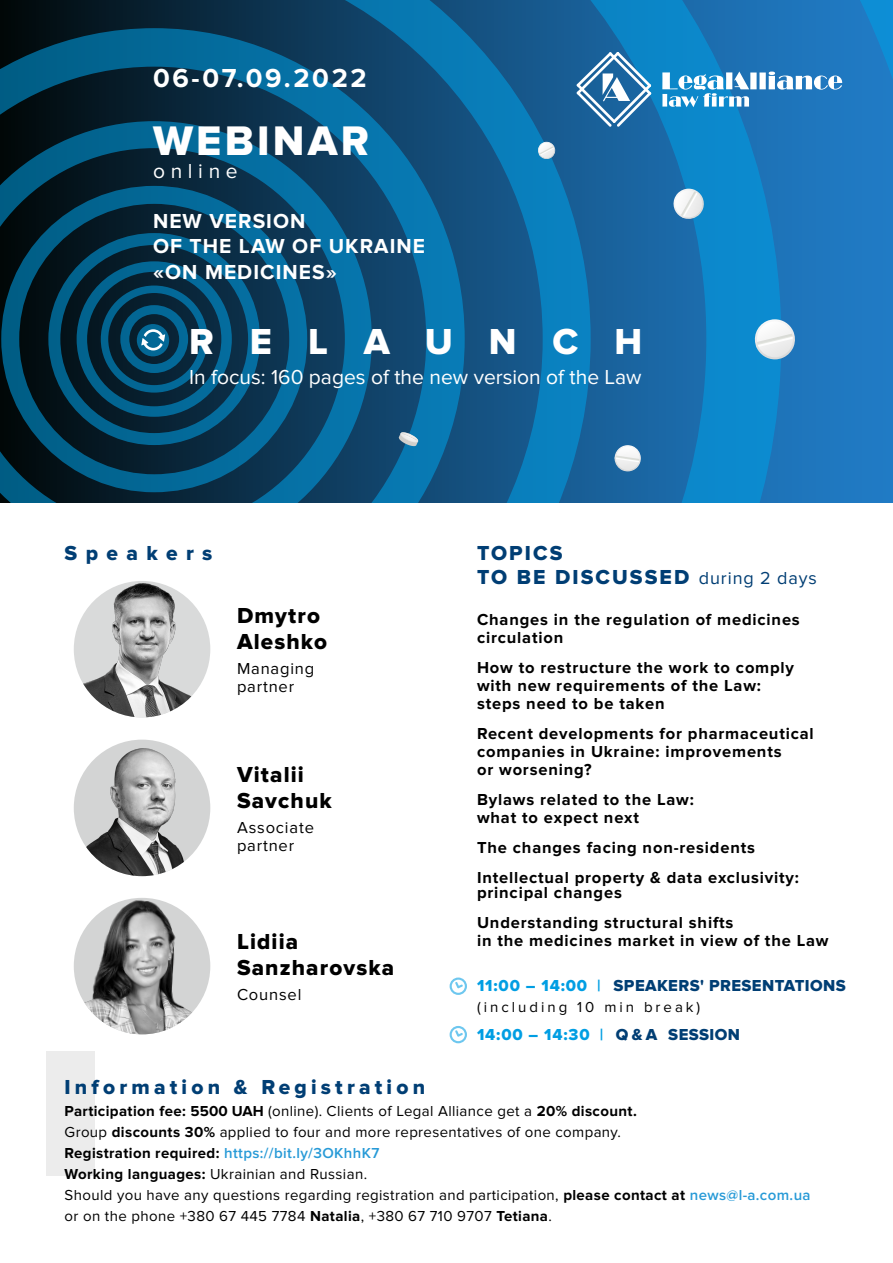
<style>
.page{position:relative;width:893px;height:1263px;background:#fff}
.page>*{position:absolute;margin:0;border:0;box-sizing:border-box;transform-origin:0 0}
.t1{font:42.9px "Proxima Nova Extrabld";letter-spacing:.075em;color:#fff}
.t2{font:37.5px "Proxima Nova Extrabld";letter-spacing:.96em;color:#fff}
.t3{font:700 27px "Proxima Nova";letter-spacing:.1em;color:#fff}
.t4{font:22.5px/25.5px "Proxima Nova Extrabld";letter-spacing:.05em;color:#000}
.t5{font:21px "Proxima Nova";color:#fff}
.t6{font:700 21px/25.5px "Proxima Nova";letter-spacing:.05em;color:#fff}
.t7{font:21px/24px "Proxima Nova Extrabld";letter-spacing:.1em;color:#003e74}
.t8{font:21px "Proxima Nova Extrabld";letter-spacing:.2em;color:#003e74}
.t9{font:21px "Proxima Nova Extrabld";letter-spacing:.4em;color:#003e74}
.t10{font:700 16.5px/18px "Proxima Nova";letter-spacing:.05em;color:#000}
.t11{font:16.5px/18px "Proxima Nova";letter-spacing:.05em;color:#000}
.t12{font:16.5px "Proxima Nova Extrabld";letter-spacing:.025em;color:#003e74}
.t13{font:16.5px "Proxima Nova Extrabld";letter-spacing:.025em;color:#009ee3}
.t14{font:15px/21px "Proxima Nova";letter-spacing:.025em;color:#000}
.t15{font:15px "Proxima Nova";letter-spacing:.2em;color:#000}
.s1{font-family:"Proxima Nova";font-size:18px}
.s2{color:#009ee3}
.s3{font-family:"Proxima Nova";font-weight:700;color:#009ee3}
.s4{font-family:"Proxima Nova";font-weight:700}
.s5{color:#003e74}
.s6{font-weight:700}
.s7{font-weight:600;color:#279ad7}
</style>
<div class="page">
<div style="left:47px;top:1052px;width:48px;height:124px;background:#ececec"></div>
<img style="left:74px;top:898px;width:136px;height:136px;border-radius:68px">
<img style="left:74px;top:581px;width:136px;height:136px;border-radius:68px">
<img style="left:74px;top:740px;width:136px;height:136px;border-radius:68px">
<svg style="left:450px;top:977px;width:17px;height:18px"></svg>
<svg style="left:450px;top:1026px;width:17px;height:17px"></svg>
<svg style="left:0;top:0;width:893px;height:503px;background:#0e5988"></svg>
<svg style="left:137px;top:324px;width:32px;height:32px"></svg>
<svg style="left:752px;top:319px;width:44px;height:42px"></svg>
<svg style="left:672px;top:189px;width:33px;height:31px"></svg>
<svg style="left:614px;top:445px;width:27px;height:26px"></svg>
<svg style="left:537px;top:142px;width:19px;height:18px"></svg>
<svg style="left:399px;top:432px;width:20px;height:14px"></svg>
<svg style="left:576px;top:52px;width:75px;height:75px"></svg>
<svg style="left:662px;top:71px;width:180px;height:36px"></svg>
<svg style="left:141px;top:329px;width:24px;height:21px"></svg>
<h3 class="t3" style="left:153px;top:63px;width:215px">06-07.09.2022</h3>
<h1 class="t1" style="left:153px;top:116px;width:218px">WEBINAR</h1>
<p class="t5" style="left:153px;top:159px;width:86px">online</p>
<p class="t6" style="left:153px;top:208px;width:274px">NEW VERSION<br>OF THE LAW OF UKRAINE «ON MEDICINES»</p>
<h2 class="t2" style="left:189px;top:320px;width:455px">RELAUNCH</h2>
<p class="t5" style="left:189px;top:365px;width:454px">In focus: 160 pages of the new version of the Law</p>
<p class="t9" style="left:65px;top:541px;width:149px">Speakers</p>
<h3 class="t4" style="left:237px;top:604px;width:92px">Dmytro<br>Aleshko</h3>
<p class="t11" style="left:237px;top:660px;width:79px">Managing partner</p>
<h3 class="t4" style="left:237px;top:763px;width:96px">Vitalii<br>Savchuk</h3>
<p class="t11" style="left:237px;top:819px;width:78px">Associate partner</p>
<h3 class="t4" style="left:237px;top:929px;width:159px">Lidiia<br>Sanzharovska</h3>
<p class="t11" style="left:237px;top:986px;width:66px">Counsel</p>
<p class="t7" style="left:477px;top:542px;width:341px">TOPICS<br>TO BE DISCUSSED <span class="s1">during 2 days</span></p>
<p class="t10" style="left:477px;top:611px;width:324px">Changes in the regulation of medicines circulation</p>
<p class="t10" style="left:477px;top:659px;width:319px">How to restructure the work to comply with new requirements of the Law: steps need to be taken</p>
<p class="t10" style="left:477px;top:725px;width:338px">Recent developments for pharmaceutical companies in Ukraine: improvements<br>or worsening?</p>
<p class="t10" style="left:477px;top:791px;width:218px">Bylaws related to the Law: what to expect next</p>
<p class="t10" style="left:477px;top:833px;width:323px;line-height:30px">The changes facing non-residents<br>Intellectual property &amp; data exclusivity:</p>
<p class="t10" style="left:477px;top:878px;width:258px;line-height:30px">principal changes<br>Understanding structural shifts</p>
<p class="t10" style="left:477px;top:932px;width:353px">in the medicines market in view of the Law</p>
<p class="t12" style="left:477px;top:976px;width:370px"><span class="s2">11:00 – 14:00</span> <span class="s3">|</span> SPEAKERS' PRESENTATIONS</p>
<p class="t15" style="left:477px;top:999px;width:225px">(including 10 min break)</p>
<p class="t13" style="left:477px;top:1024px;width:265px">14:00 – 14:30 <span class="s4">|</span> <span class="s5">Q &amp; A SESSION</span></p>
<p class="t8" style="left:65px;top:1075px;width:362px">Information &amp; Registration</p>
<p class="t14" style="left:65px;top:1100px;width:747px"><span class="s6">Participation fee: 5500 UAH</span> (online). Clients of Legal Alliance get a <span class="s6">20% discount.<br></span>Group <span class="s6">discounts 30%</span> applied to four and more representatives of one company.<br><span class="s6">Registration required:</span> <span class="s7">https://bit.ly/3OKhhK7<br></span><span class="s6">Working languages:</span> Ukrainian and Russian.<br>Should you have any questions regarding registration and participation, <span class="s6">please contact at</span> <span class="s7">news@l-a.com.ua </span>or on the phone +380 67 445 7784 <span class="s6">Natalia</span>, +380 67 710 9707 <span class="s6">Tetiana</span>.</p>
</div>
